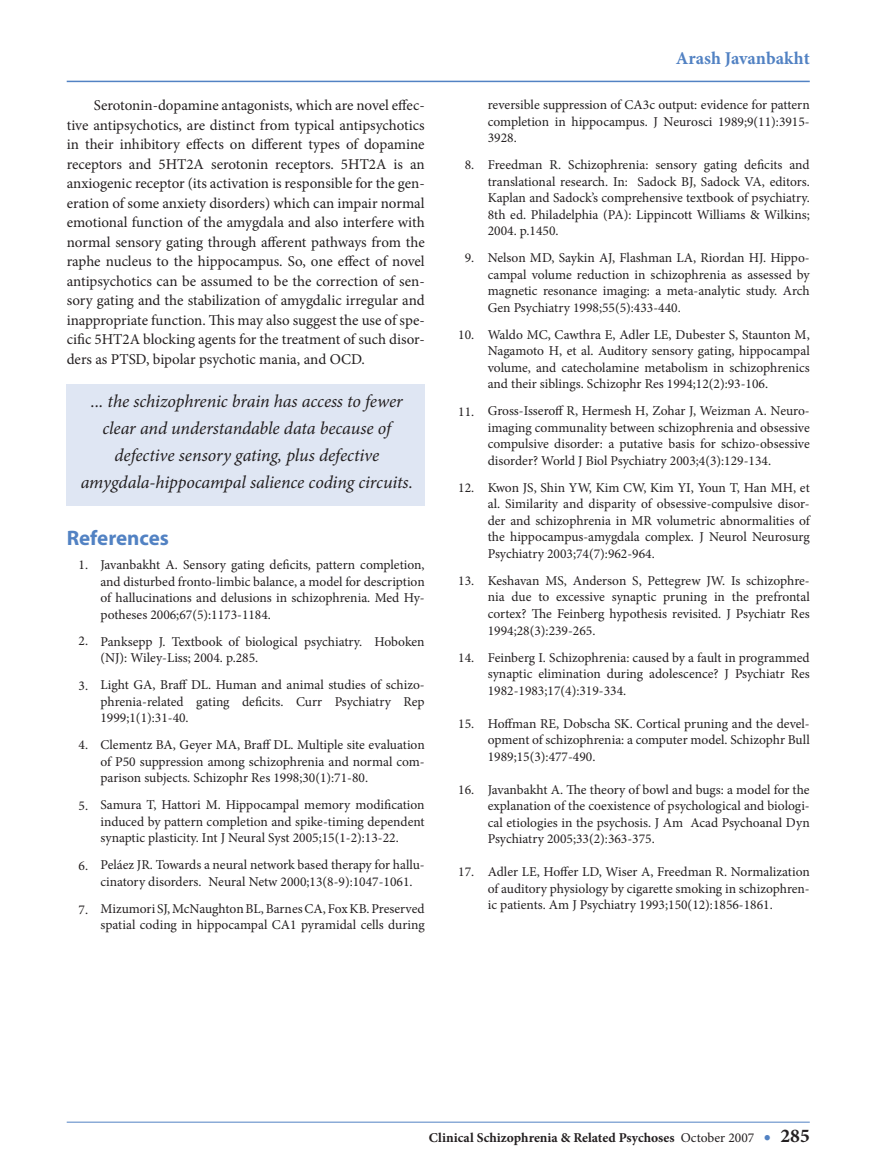
<style>
.page{position:relative;width:875px;height:1175px;background:#fff}
.page>*{position:absolute;margin:0;border:0;box-sizing:border-box;transform-origin:0 0}
.t1{font:700 21px "Myriad";color:#5282c3}
.t2{font:italic 18px/27px "Minion Pro";letter-spacing:-.005em;color:#231f20;text-align:center}
.t3{font:700 18px "Minion Pro";letter-spacing:-.005em;color:#5282c3}
.t4{font:15px/19.5px "Minion Pro";letter-spacing:-.005em;color:#231f20;text-align:justify}
.t5{font:13.5px/16.5px "Minion Pro";color:#231f20;text-align:justify}
.t6{font:700 13.5px "Minion Pro";color:#231f20}
.s1{font-weight:400}
.s2{font-size:19.5px;color:#5282c3}
.s3{font-size:19.5px}
</style>
<div class="page">
<hr style="left:67px;top:81px;width:742px;height:1px;background:#5282c3">
<hr style="left:67px;top:1121px;width:742px;height:1px;background:#5282c3">
<div style="left:67px;top:384px;width:357px;height:122px;background:#dfe6f3"></div>
<p class="t4" style="left:67px;top:96px;width:359px;text-indent:27px">Serotonin-dopamine antagonists, which are novel effec&shy;tive antipsychotics, are distinct from typical antipsychotics in their inhibitory effects on different types of dopamine receptors and 5HT2A serotonin receptors. 5HT2A is an anxiogenic receptor (its activation is responsible for the gen&shy;eration of some anxiety disorders) which can impair normal emotional function of the amygdala and also interfere with normal sensory gating through afferent pathways from the raphe nucleus to the hippocampus. So, one effect of novel antipsychotics can be assumed to be the correction of sen&shy;sory gating and the stabilization of amygdalic irregular and inappropriate function. This may also suggest the use of spe&shy;cific 5HT2A blocking agents for the treatment of such disor&shy;ders as PTSD, bipolar psychotic mania, and OCD.</p>
<p class="t2" style="left:91px;top:387px;width:313px">... the schizophrenic brain has access to fewer clear and understandable data because of</p>
<p class="t2" style="left:114px;top:441px;width:266px">defective sensory gating, plus defective</p>
<p class="t2" style="left:81px;top:468px;width:333px">amygdala-hippocampal salience coding circuits.</p>
<p class="t1" style="left:67px;top:527px;width:104px">References</p>
<p class="t5" style="left:78px;top:556px;width:11px">1.</p>
<p class="t5" style="left:78px;top:632px;width:11px">2.</p>
<p class="t5" style="left:78px;top:677px;width:11px">3.</p>
<p class="t5" style="left:78px;top:736px;width:11px">4.</p>
<p class="t5" style="left:78px;top:797px;width:11px">5.</p>
<p class="t5" style="left:78px;top:857px;width:11px">6.</p>
<p class="t5" style="left:78px;top:901px;width:11px">7.</p>
<p class="t5" style="left:100px;top:556px;width:326px">Javanbakht A. Sensory gating deficits, pattern completion, and disturbed fronto-limbic balance, a model for description of hallucinations and delusions in schizophrenia. Med Hy&shy;potheses 2006;67(5):1173-1184.</p>
<p class="t5" style="left:100px;top:633px;width:325px">Panksepp J. Textbook of biological psychiatry. Hoboken (NJ): Wiley-Liss; 2004. p.285.</p>
<p class="t5" style="left:100px;top:676px;width:326px">Light GA, Braff DL. Human and animal studies of schizo&shy;phrenia-related gating deficits. Curr Psychiatry Rep 1999;1(1):31-40.</p>
<p class="t5" style="left:100px;top:736px;width:326px">Clementz BA, Geyer MA, Braff DL. Multiple site evaluation of P50 suppression among schizophrenia and normal com&shy;parison subjects. Schizophr Res 1998;30(1):71-80.</p>
<p class="t5" style="left:100px;top:796px;width:326px">Samura T, Hattori M. Hippocampal memory modification induced by pattern completion and spike-timing dependent synaptic plasticity. Int J Neural Syst 2005;15(1-2):13-22.</p>
<p class="t5" style="left:100px;top:856px;width:326px">Peláez JR. Towards a neural network based therapy for hallu&shy;cinatory disorders. Neural Netw 2000;13(8-9):1047-1061.</p>
<p class="t5" style="left:100px;top:900px;width:326px">Mizumori SJ, McNaughton BL, Barnes CA, Fox KB. Preserved spatial coding in hippocampal CA1 pyramidal cells during</p>
<p class="t5" style="left:464px;top:157px;width:11px">8.</p>
<p class="t5" style="left:464px;top:250px;width:11px">9.</p>
<p class="t5" style="left:458px;top:326px;width:18px">10.</p>
<p class="t5" style="left:458px;top:403px;width:18px">11.</p>
<p class="t5" style="left:458px;top:479px;width:18px">12.</p>
<p class="t5" style="left:458px;top:572px;width:18px">13.</p>
<p class="t5" style="left:458px;top:649px;width:18px">14.</p>
<p class="t5" style="left:458px;top:715px;width:18px">15.</p>
<p class="t5" style="left:458px;top:781px;width:18px">16.</p>
<p class="t5" style="left:458px;top:863px;width:18px">17.</p>
<p class="t3" style="left:675px;top:46px;width:135px">Arash Javanbakht</p>
<p class="t5" style="left:487px;top:96px;width:323px">reversible suppression of CA3c output: evidence for pattern completion in hippocampus. J Neurosci 1989;9(11):3915- 3928.</p>
<p class="t5" style="left:487px;top:156px;width:323px">Freedman R. Schizophrenia: sensory gating deficits and translational research. In: Sadock BJ, Sadock VA, editors.<br>Kaplan and Sadock’s comprehensive textbook of psychiatry.<br>8th ed. Philadelphia (PA): Lippincott Williams &amp; Wilkins; 2004. p.1450.</p>
<p class="t5" style="left:487px;top:249px;width:323px">Nelson MD, Saykin AJ, Flashman LA, Riordan HJ. Hippo&shy;campal volume reduction in schizophrenia as assessed by magnetic resonance imaging: a meta-analytic study. Arch Gen Psychiatry 1998;55(5):433-440.</p>
<p class="t5" style="left:487px;top:326px;width:323px">Waldo MC, Cawthra E, Adler LE, Dubester S, Staunton M, Nagamoto H, et al. Auditory sensory gating, hippocampal volume, and catecholamine metabolism in schizophrenics and their siblings. Schizophr Res 1994;12(2):93-106.</p>
<p class="t5" style="left:487px;top:402px;width:323px">Gross-Isseroff R, Hermesh H, Zohar J, Weizman A. Neuro&shy;imaging communality between schizophrenia and obsessive compulsive disorder: a putative basis for schizo-obsessive disorder? World J Biol Psychiatry 2003;4(3):129-134.</p>
<p class="t5" style="left:487px;top:479px;width:323px">Kwon JS, Shin YW, Kim CW, Kim YI, Youn T, Han MH, et al. Similarity and disparity of obsessive-compulsive disor&shy;der and schizophrenia in MR volumetric abnormalities of the hippocampus-amygdala complex. J Neurol Neurosurg</p>
<p class="t5" style="left:487px;top:545px;width:168px">Psychiatry 2003;74(7):962-964.</p>
<p class="t5" style="left:487px;top:572px;width:323px">Keshavan MS, Anderson S, Pettegrew JW. Is schizophre&shy;nia due to excessive synaptic pruning in the prefrontal cortex? The Feinberg hypothesis revisited. J Psychiatr Res 1994;28(3):239-265.</p>
<p class="t5" style="left:487px;top:648px;width:323px">Feinberg I. Schizophrenia: caused by a fault in programmed synaptic elimination during adolescence? J Psychiatr Res 1982-1983;17(4):319-334.</p>
<p class="t5" style="left:487px;top:714px;width:323px">Hoffman RE, Dobscha SK. Cortical pruning and the devel&shy;opment of schizophrenia: a computer model. Schizophr Bull 1989;15(3):477-490.</p>
<p class="t5" style="left:487px;top:780px;width:323px">Javanbakht A. The theory of bowl and bugs: a model for the explanation of the coexistence of psychological and biologi&shy;cal etiologies in the psychosis. J Am Acad Psychoanal Dyn Psychiatry 2005;33(2):363-375.</p>
<p class="t5" style="left:487px;top:863px;width:323px">Adler LE, Hoffer LD, Wiser A, Freedman R. Normalization of auditory physiology by cigarette smoking in schizophren&shy;ic patients. Am J Psychiatry 1993;150(12):1856-1861.</p>
<p class="t6" style="left:429px;top:1127px;width:382px">Clinical Schizophrenia &amp; Related Psychoses <span class="s1">October 2007</span> <span class="s2">•</span> <span class="s3">285</span></p>
</div>
